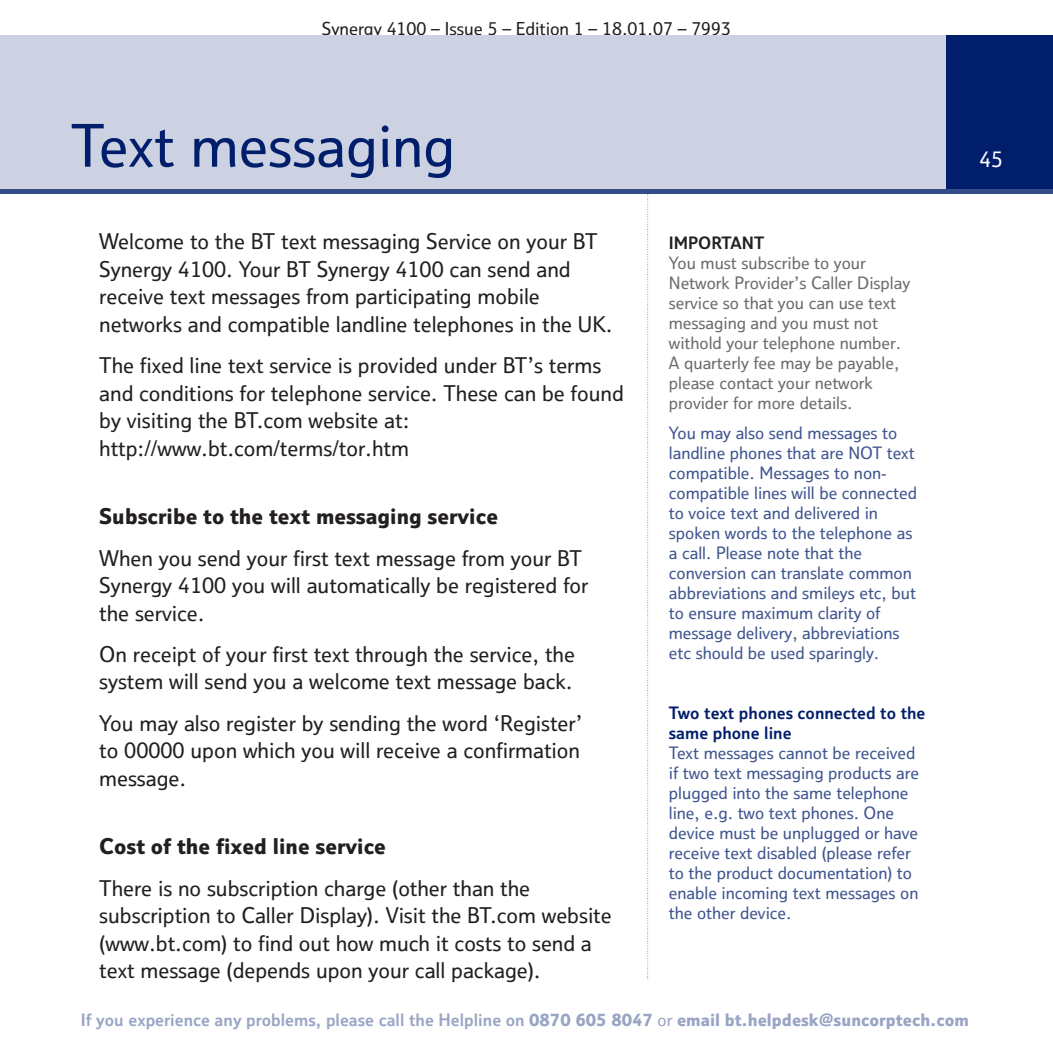
<style>
.page{position:relative;width:1053px;height:1049px;background:#fff}
.page>*{position:absolute;margin:0;border:0;box-sizing:border-box;transform-origin:0 0}
.t1{font:57.5px "BT Medium";color:#001e6b}
.t2{font:21.25px/27.5px "BT Medium";color:#231f20}
.t3{font:700 21.25px "BT Extra";color:#231f20}
.t4{font:21.25px "BT Medium";color:#fff}
.t5{font:17.5px "BT Medium";color:#231f20}
.t6{font:16.75px/20px "BT Medium";color:#405690}
.t7{font:16.75px/20px "BT Medium";color:#6c6d70}
.t8{font:16.75px "BT Bold";color:#99a5c4}
.t9{font:16.75px/20px "BT Bold";color:#001e6b}
.t10{font:16.75px "BT Bold";color:#231f20}
.s1{font-family:"BT Extra";font-weight:700}
.s2{font-family:"BT Medium"}
</style>
<div class="page">
<svg style="left:647px;top:194px;width:1px;height:785px"></svg>
<div style="left:0;top:35px;width:1052px;height:159px;background:#ccd2e1"></div>
<div style="left:946px;top:35px;width:106px;height:159px;background:#001e6b"></div>
<div style="left:0;top:189px;width:1052px;height:5px;background:#334b88"></div>
<p class="t5" style="left:322px;top:23px;width:411px">Synergy 4100 – Issue 5 – Edition 1 – 18.01.07 – 7993</p>
<h1 class="t1" style="left:71px;top:124px;width:385px">Text messaging</h1>
<p class="t4" style="left:979px;top:151px;width:26px">45</p>
<p class="t2" style="left:99px;top:230px;width:514px">Welcome to the BT text messaging Service on your BT Synergy 4100. Your BT Synergy 4100 can send and receive text messages from participating mobile networks and compatible landline telephones in the UK.</p>
<p class="t2" style="left:99px;top:353px;width:526px">The fixed line text service is provided under BT’s terms and conditions for telephone service. These can be found by visiting the BT.com website at: http://www.bt.com/terms/tor.htm</p>
<p class="t3" style="left:99px;top:509px;width:400px">Subscribe to the text messaging service</p>
<p class="t2" style="left:99px;top:546px;width:490px">When you send your first text message from your BT<br>Synergy 4100 you will automatically be registered for the service.</p>
<p class="t2" style="left:99px;top:642px;width:477px">On receipt of your first text through the service, the system will send you a welcome text message back.</p>
<p class="t2" style="left:99px;top:711px;width:484px">You may also register by sending the word ‘Register’ to 00000 upon which you will receive a confirmation message.</p>
<p class="t3" style="left:99px;top:839px;width:288px">Cost of the fixed line service</p>
<p class="t2" style="left:99px;top:876px;width:514px">There is no subscription charge (other than the subscription to Caller Display). Visit the BT.com website (www.bt.com) to find out how much it costs to send a text message (depends upon your call package).</p>
<p class="t10" style="left:669px;top:237px;width:97px">IMPORTANT</p>
<p class="t7" style="left:669px;top:255px;width:243px">You must subscribe to your<br>Network Provider’s Caller Display service so that you can use text messaging and you must not withold your telephone number.<br>A quarterly fee may be payable, please contact your network provider for more details.</p>
<p class="t6" style="left:669px;top:425px;width:249px">You may also send messages to landline phones that are NOT text compatible. Messages to non&shy;compatible lines will be connected to voice text and delivered in spoken words to the telephone as a call. Please note that the conversion can translate common abbreviations and smileys etc, but to ensure maximum clarity of message delivery, abbreviations etc should be used sparingly.</p>
<p class="t9" style="left:669px;top:704px;width:258px">Two text phones connected to the same phone line</p>
<p class="t6" style="left:669px;top:745px;width:252px">Text messages cannot be received if two text messaging products are plugged into the same telephone line, e.g. two text phones. One device must be unplugged or have receive text disabled (please refer to the product documentation) to enable incoming text messages on the other device.</p>
<p class="t8" style="left:81px;top:1013px;width:889px">If you experience any problems, please call the Helpline on <span class="s1">0870 605 8047</span> <span class="s2">or</span> <span class="s1">email bt.helpdesk@suncorptech.com</span></p>
</div>
